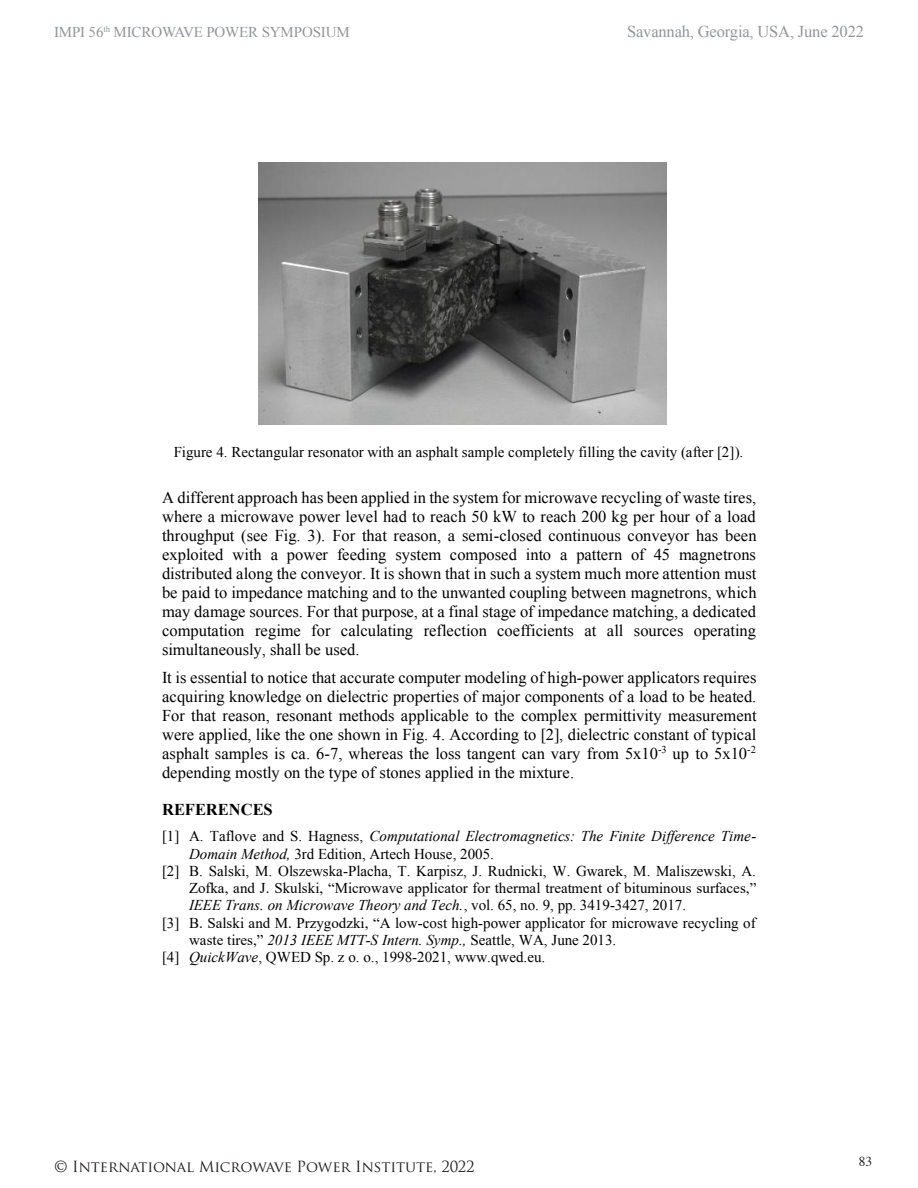
<style>
.page{position:relative;width:918px;height:1188px;background:#fff}
.page>*{position:absolute;margin:0;border:0;box-sizing:border-box;transform-origin:0 0}
.t1{font:16.5px/19px "Times New Roman";color:#000;text-align:justify}
.t2{font:16.5px "Times New Roman";letter-spacing:-.01em;color:#939598}
.t3{font:700 16.5px "Times New Roman";color:#000}
.t4{font:15px "Times New Roman";color:#000}
.t5{font:italic 15px "Times New Roman";color:#000}
.t6{font:15px "Trajan Pro";letter-spacing:-.01em;color:#231f20}
.t7{font:15px "Times New Roman";letter-spacing:-.01em;color:#939598}
.t8{font:13.5px "Times";color:#231f20}
.s1{font-style:normal}
.s2{font-style:italic}
</style>
<div class="page">
<img style="left:258px;top:162px;width:408px;height:263px">
<p class="t7" style="left:54px;top:22px;width:297px">IMPI 56<sup>th</sup> MICROWAVE POWER SYMPOSIUM</p>
<p class="t2" style="left:627px;top:20px;width:238px">Savannah, Georgia, USA, June 2022</p>
<p class="t4" style="left:174px;top:441px;width:571px">Figure 4. Rectangular resonator with an asphalt sample completely filling the cavity (after [2]).</p>
<p class="t1" style="left:162px;top:488px;width:596px">A different approach has been applied in the system for microwave recycling of waste tires, where a microwave power level had to reach 50 kW to reach 200 kg per hour of a load throughput (see Fig. 3). For that reason, a semi-closed continuous conveyor has been exploited with a power feeding system composed into a pattern of 45 magnetrons distributed along the conveyor. It is shown that in such a system much more attention must be paid to impedance matching and to the unwanted coupling between magnetrons, which may damage sources. For that purpose, at a final stage of impedance matching, a dedicated computation regime for calculating reflection coefficients at all sources operating simultaneously, shall be used.</p>
<p class="t1" style="left:162px;top:668px;width:596px">It is essential to notice that accurate computer modeling of high-power applicators requires acquiring knowledge on dielectric properties of major components of a load to be heated.<br>For that reason, resonant methods applicable to the complex permittivity measurement were applied, like the one shown in Fig. 4. According to [2], dielectric constant of typical asphalt samples is ca. 6-7, whereas the loss tangent can vary from 5x10<sup>-3</sup> up to 5x10<sup>-2 </sup>depending mostly on the type of stones applied in the mixture.</p>
<p class="t3" style="left:162px;top:798px;width:112px">REFERENCES</p>
<p class="t5" style="left:162px;top:826px;width:596px"><span class="s1">[1] A. Taflove and S. Hagness,</span> Computational Electromagnetics: The Finite Difference Time-</p>
<p class="t4" style="left:189px;top:844px;width:306px"><span class="s2">Domain Method,</span> 3rd Edition, Artech House, 2005.</p>
<p class="t4" style="left:162px;top:861px;width:595px">[2] B. Salski, M. Olszewska-Placha, T. Karpisz, J. Rudnicki, W. Gwarek, M. Maliszewski, A.</p>
<p class="t4" style="left:189px;top:878px;width:569px">Zofka, and J. Skulski, “Microwave applicator for thermal treatment of bituminous surfaces,”</p>
<p class="t5" style="left:189px;top:895px;width:499px">IEEE Trans. on Microwave Theory and Tech.<span class="s1">, vol. 65, no. 9, pp. 3419-3427, 2017.</span></p>
<p class="t4" style="left:162px;top:913px;width:595px">[3] B. Salski and M. Przygodzki, “A low-cost high-power applicator for microwave recycling of</p>
<p class="t4" style="left:189px;top:929px;width:429px">waste tires,” <span class="s2">2013 IEEE MTT-S Intern. Symp.,</span> Seattle, WA, June 2013.</p>
<p class="t4" style="left:162px;top:947px;width:385px">[4] <span class="s2">QuickWave</span>, QWED Sp. z o. o., 1998-2021, www.qwed.eu.</p>
<p class="t6" style="left:54px;top:1157px;width:422px">© International Microwave Power Institute, 2022</p>
<p class="t8" style="left:859px;top:1148px;width:15px">83</p>
</div>
